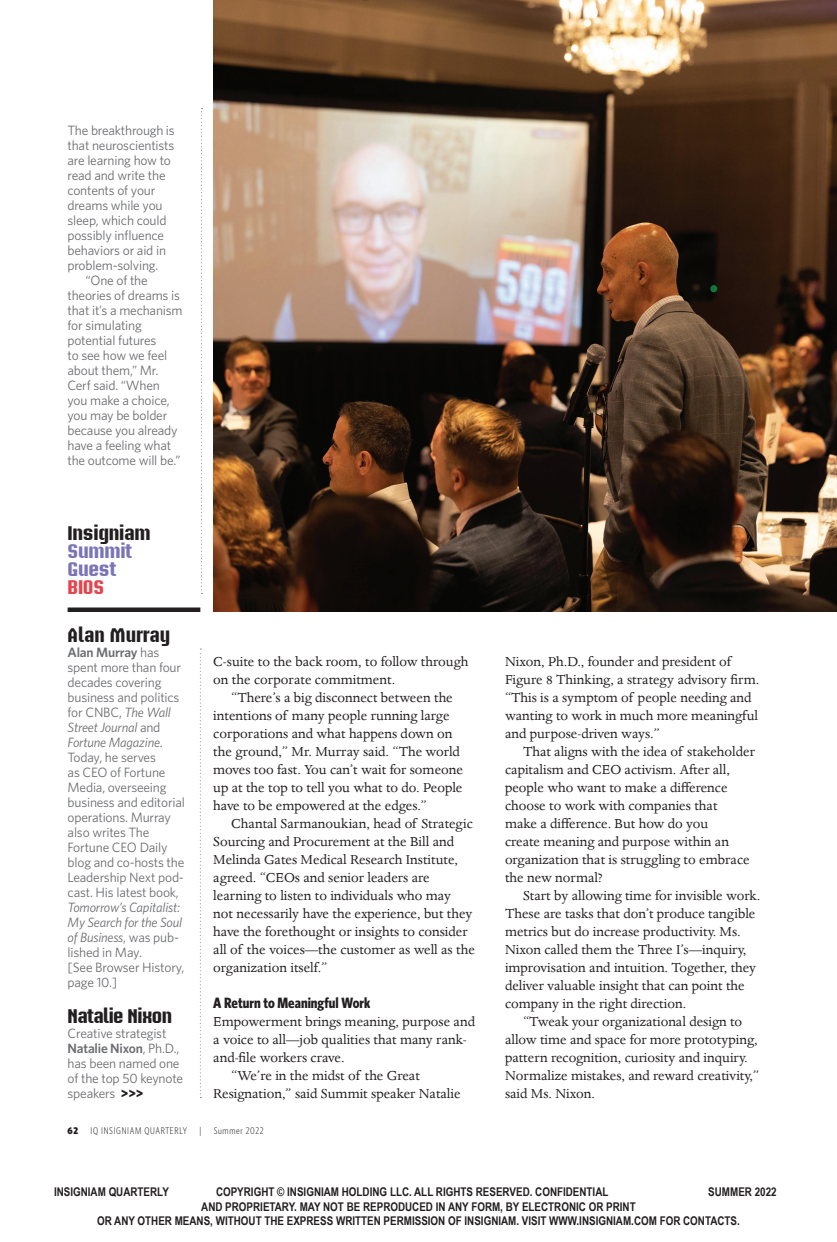
<style>
.page{position:relative;width:837px;height:1242px;background:#fff}
.page>*{position:absolute;margin:0;border:0;box-sizing:border-box;transform-origin:0 0}
.Body_copy_ragged_no{font:700 19.5px/18px "Briem Akademi Std";letter-spacing:-.015em;color:#231f20}
.Body_Copy_Justified{font:700 19.5px "Briem Akademi Std";color:#231f20}
.Body_copy_ragged_no-2{font:700 19.5px "Briem Akademi Std";letter-spacing:-.015em;color:#7b75b7}
.Body_copy_ragged_no-3{font:700 19.5px "Briem Akademi Std";color:#e4444e}
.Body_Copy_Justified-2{font:15px/18px "Dante MT Pro";color:#231f20}
.Body_Copy_Justified-3{font:700 condensed 15px "Whitney HTF";color:#231f20}
.Body_copy_ragged_no-4{font:13.5px/15px "Whitney HTF";letter-spacing:-.015em;color:#6c6d70}
.Body_Copy_Justified-4{font:13.5px/15px "Whitney HTF";letter-spacing:-.015em;color:#6c6d70}
.t1{font:700 12px "Arial Narrow";color:#231f20}
.t2{font:300 condensed 9.75px "Whitney HTF";letter-spacing:.07em;color:#231f20}
.t3{font:900 condensed 9.75px "Whitney HTF";color:#231f20}
.s1{color:#7b75b7}
.s2{font-weight:600}
.s3{font-style:italic}
.s4{font-weight:900;color:#231f20}
</style>
<div class="page">
<img style="left:213px;top:0;width:624px;height:612px">
<hr style="left:68px;top:608px;width:132px;height:4px;background:#231f20">
<svg style="left:200px;top:648px;width:1px;height:450px"></svg>
<svg style="left:201px;top:108px;width:1px;height:486px"></svg>
<p class="Body_copy_ragged_no-4" style="left:68px;top:122px;width:109px">The breakthrough is that neuroscientists are learning how to read and write the contents of your dreams while you sleep, which could possibly influence behaviors or aid in problem-solving.</p>
<p class="Body_copy_ragged_no-4" style="left:68px;top:272px;width:117px;text-indent:18px">“One of the theories of dreams is that it’s a mechanism for simulating potential futures<br>to see how we feel about them,” Mr.<br>Cerf said. “When you make a choice, you may be bolder because you already have a feeling what the outcome will be.”</p>
<p class="Body_copy_ragged_no" style="left:68px;top:524px;width:85px">Insigniam<br><span class="s1">Summit</span></p>
<p class="Body_copy_ragged_no-2" style="left:68px;top:558px;width:50px">Guest</p>
<p class="Body_copy_ragged_no-3" style="left:68px;top:576px;width:38px">BIOS</p>
<p class="Body_Copy_Justified" style="left:68px;top:624px;width:104px">Alan Murray</p>
<p class="Body_Copy_Justified-4" style="left:68px;top:644px;width:119px"><span class="s2">Alan Murray</span> has spent more than four decades covering business and politics for CNBC, <span class="s3">The Wall<br>Street Journal</span> and<br><span class="s3">Fortune Magazine</span>.<br>Today, he serves<br>as CEO of Fortune<br>Media, overseeing business and editorial operations. Murray also writes The<br>Fortune CEO Daily blog and co-hosts the<br>Leadership Next pod&shy;cast. His latest book,<br><span class="s3">Tomorrow’s Capitalist:<br>My Search for the Soul of Business</span>, was pub&shy;lished in May.</p>
<p class="Body_Copy_Justified-4" style="left:68px;top:959px;width:118px">[See Browser History, page 10.]</p>
<p class="Body_copy_ragged_no" style="left:68px;top:1007px;width:106px">Natalie Nixon</p>
<p class="Body_copy_ragged_no-4" style="left:68px;top:1025px;width:117px">Creative strategist<br><span class="s2">Natalie Nixon</span>, Ph.D., has been named one of the top 50 keynote speakers <span class="s4">&gt;&gt;&gt;</span></p>
<p class="Body_Copy_Justified-2" style="left:213px;top:653px;width:257px">C-suite to the back room, to follow through on the corporate commitment.</p>
<p class="Body_Copy_Justified-2" style="left:213px;top:689px;width:251px;text-indent:18px">“There’s a big disconnect between the intentions of many people running large corporations and what happens down on the ground,” Mr. Murray said. “The world moves too fast. You can’t wait for someone up at the top to tell you what to do. People have to be empowered at the edges.”</p>
<p class="Body_Copy_Justified-2" style="left:213px;top:815px;width:263px;text-indent:18px">Chantal Sarmanoukian, head of Strategic Sourcing and Procurement at the Bill and Melinda Gates Medical Research Institute, agreed. “CEOs and senior leaders are learning to listen to individuals who may<br>not necessarily have the experience, but they have the forethought or insights to consider all of the voices—the customer as well as the organization itself.”</p>
<p class="Body_Copy_Justified-3" style="left:213px;top:994px;width:158px">A Return to Meaningful Work</p>
<p class="Body_Copy_Justified-2" style="left:213px;top:1013px;width:263px">Empowerment brings meaning, purpose and a voice to all—job qualities that many rank&shy;and-file workers crave.</p>
<p class="Body_Copy_Justified-2" style="left:213px;top:1067px;width:249px;text-indent:18px">“We’re in the midst of the Great<br>Resignation,” said Summit speaker Natalie</p>
<p class="t3" style="left:68px;top:1125px;width:12px">62</p>
<p class="t2" style="left:91px;top:1125px;width:98px">IQ INSIGNIAM QUARTERLY</p>
<p class="t2" style="left:199px;top:1125px;width:3px">|</p>
<p class="t2" style="left:214px;top:1125px;width:51px">Summer 2022</p>
<p class="Body_Copy_Justified-2" style="left:505px;top:653px;width:256px">Nixon, Ph.D., founder and president of Figure 8 Thinking, a strategy advisory firm. “This is a symptom of people needing and wanting to work in much more meaningful and purpose-driven ways.”</p>
<p class="Body_Copy_Justified-2" style="left:505px;top:743px;width:251px;text-indent:18px">That aligns with the idea of stakeholder capitalism and CEO activism. After all, people who want to make a difference choose to work with companies that<br>make a difference. But how do you<br>create meaning and purpose within an organization that is struggling to embrace the new normal?</p>
<p class="Body_Copy_Justified-2" style="left:505px;top:887px;width:257px;text-indent:18px">Start by allowing time for invisible work.<br>These are tasks that don’t produce tangible metrics but do increase productivity. Ms.<br>Nixon called them the Three I’s—inquiry, improvisation and intuition. Together, they deliver valuable insight that can point the company in the right direction.</p>
<p class="Body_Copy_Justified-2" style="left:505px;top:1013px;width:256px;text-indent:18px">“Tweak your organizational design to allow time and space for more prototyping, pattern recognition, curiosity and inquiry.<br>Normalize mistakes, and reward creativity,” said Ms. Nixon.</p>
<p class="t1" style="left:54px;top:1185px;width:116px">INSIGNIAM QUARTERLY</p>
<p class="t1" style="left:216px;top:1185px;width:394px">COPYRIGHT © INSIGNIAM HOLDING LLC. ALL RIGHTS RESERVED. CONFIDENTIAL</p>
<p class="t1" style="left:708px;top:1185px;width:70px">SUMMER 2022</p>
<p class="t1" style="left:201px;top:1199px;width:436px">AND PROPRIETARY. MAY NOT BE REPRODUCED IN ANY FORM, BY ELECTRONIC OR PRINT</p>
<p class="t1" style="left:97px;top:1214px;width:644px">OR ANY OTHER MEANS, WITHOUT THE EXPRESS WRITTEN PERMISSION OF INSIGNIAM. VISIT WWW.INSIGNIAM.COM FOR CONTACTS.</p>
</div>
